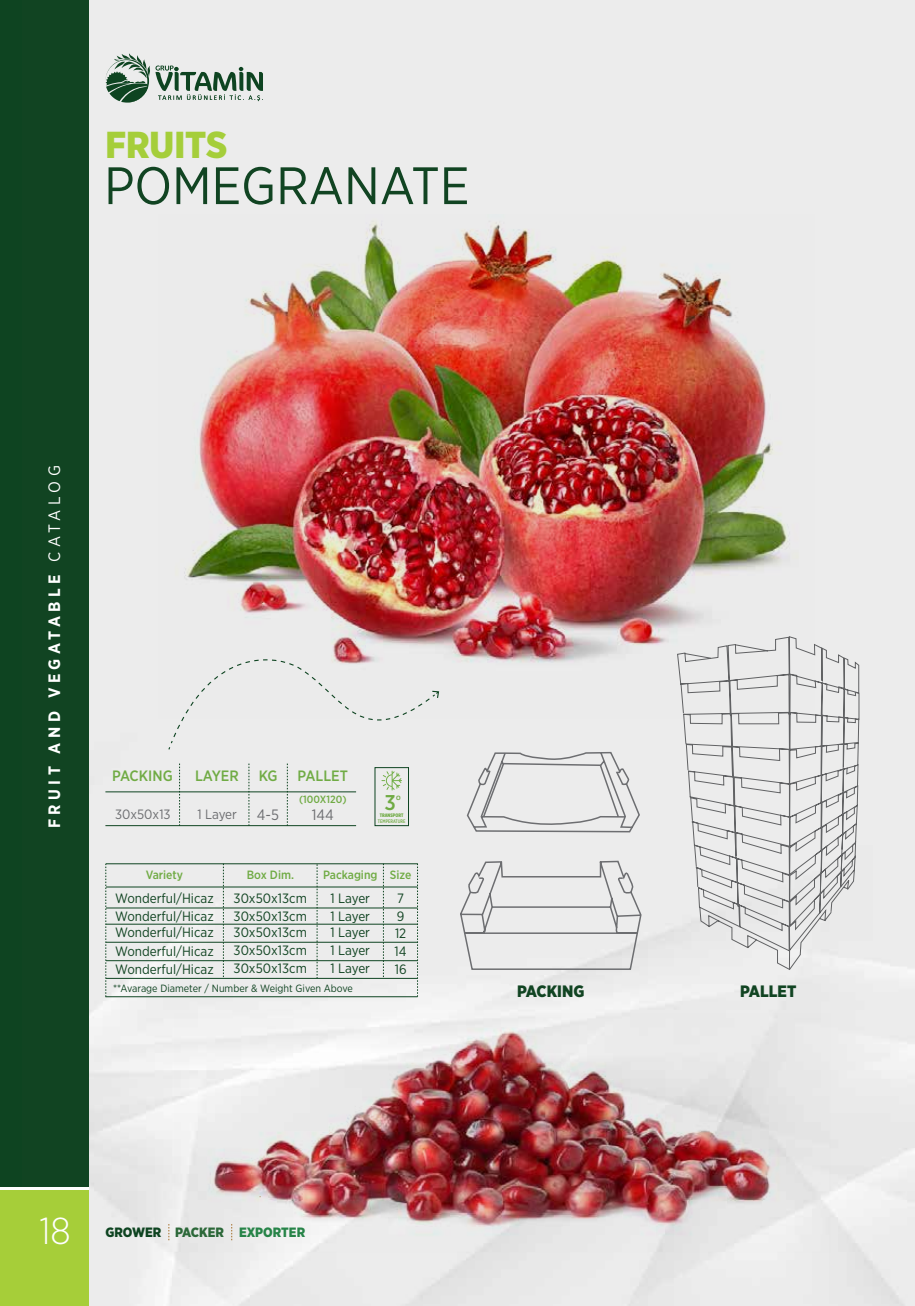
<style>
.page{position:relative;width:915px;height:1306px;background:#fff}
.page>*{position:absolute;margin:0;border:0;box-sizing:border-box;transform-origin:0 0}
.t1{font:52.5px "Gotham Narrow";color:#142}
.t2{font:900 37.5px "Gotham Narrow";color:#a5ce3a}
.t3{font:300 37.5px "Gotham Narrow";color:#fff}
.t4{font:500 21.3px "Gotham Narrow";color:#70ab44}
.t5{font:700 16.5px "Gotham Narrow";letter-spacing:.27em;color:#fff}
.t6{font:900 16.5px "Gotham Narrow";color:#142}
.t7{font:500 15px "Gotham Narrow";color:#70ab44}
.t8{font:15px "Gotham Narrow";color:#6d6e71}
.t9{font:13.5px/18px "Gotham Narrow";color:#142}
.t10{font:900 13.5px "Gotham Narrow";color:#288549}
.t11{font:13.5px "Gotham Narrow";color:#6d6e71}
.t12{font:500 12px "Gotham Narrow";color:#70ab44}
.t13{font:10.5px "Gotham Narrow";color:#142}
.t14{font:500 10.5px "Gotham Narrow";color:#70ab44}
.t15{font:700 6.75px "Calibri";color:#70ab44}
.t16{font:500 5.1px "Gotham X Narrow";color:#70ab44}
.t17{font:900 5.1px "Gotham X Narrow";color:#70ab44}
.s1{font-weight:400}
.s2{color:#0e4421}
.s3{color:#2d693a}
</style>
<div class="page">
<div style="left:89px;top:0;width:825px;height:1305px;background:#ececec"></div>
<div style="left:21px;top:0;width:68px;height:1305px;background:#142"></div>
<div style="left:21px;top:1189px;width:68px;height:116px;background:#a6ce39"></div>
<hr style="left:21px;top:1186px;width:68px;height:3px;background:#fff">
<div style="left:0;top:0;width:21px;height:1305px;background:#0e4421"></div>
<div style="left:0;top:1189px;width:21px;height:116px;background:#a6ce39"></div>
<hr style="left:0;top:1186px;width:21px;height:3px;background:#fff">
<svg style="left:168px;top:1223px;width:1px;height:17px"></svg>
<svg style="left:105px;top:53px;width:158px;height:50px;background:#acbbb1"></svg>
<svg style="left:676px;top:635px;width:183px;height:335px;background:#dcdcdd"></svg>
<svg style="left:459px;top:860px;width:183px;height:110px;background:#e0e0e0"></svg>
<img style="left:159px;top:215px;width:655px;height:504px">
<svg style="left:466px;top:751px;width:174px;height:82px;background:#dedede"></svg>
<svg style="left:179px;top:763px;width:1px;height:62px"></svg>
<svg style="left:248px;top:763px;width:1px;height:62px"></svg>
<svg style="left:287px;top:763px;width:1px;height:62px"></svg>
<hr style="left:105px;top:791px;width:251px;height:1px;background:#0e4421">
<hr style="left:105px;top:825px;width:251px;height:1px;background:#0e4421">
<svg style="left:223px;top:864px;width:1px;height:113px"></svg>
<svg style="left:383px;top:864px;width:1px;height:113px"></svg>
<svg style="left:317px;top:864px;width:1px;height:114px"></svg>
<svg style="left:105px;top:863px;width:1px;height:133px"></svg>
<svg style="left:417px;top:863px;width:1px;height:133px"></svg>
<hr style="left:106px;top:863px;width:311px;height:1px;background:#0e4421">
<hr style="left:106px;top:886px;width:311px;height:1px;background:#0e4421">
<hr style="left:106px;top:907px;width:311px;height:1px;background:#0e4421">
<hr style="left:106px;top:923px;width:311px;height:1px;background:#0e4421">
<hr style="left:106px;top:942px;width:311px;height:1px;background:#0e4421">
<hr style="left:106px;top:960px;width:311px;height:1px;background:#0e4421">
<hr style="left:106px;top:978px;width:311px;height:1px;background:#0e4421">
<hr style="left:105px;top:996px;width:312px;height:1px;background:#0e4421">
<img style="left:175px;top:1013px;width:655px;height:239px">
<div style="left:167px;top:649px;width:272px;height:101px;background:#ebebeb"></div>
<svg style="left:381px;top:770px;width:21px;height:20px"></svg>
<h2 class="t2" style="left:105px;top:120px;width:123px">FRUITS</h2>
<h1 class="t1" style="left:104px;top:153px;width:367px">POMEGRANATE</h1>
<p class="t5" style="left:44px;top:828px;width:364px;rotate:-90deg">FRUIT AND VEGATABLE <span class="s1">CATALOG</span></p>
<p class="t7" style="left:112px;top:765px;width:62px">PACKING</p>
<p class="t7" style="left:195px;top:765px;width:45px">LAYER</p>
<p class="t7" style="left:259px;top:765px;width:20px">KG</p>
<p class="t7" style="left:297px;top:765px;width:52px">PALLET</p>
<p class="t14" style="left:299px;top:793px;width:49px">(100X120)</p>
<p class="t11" style="left:115px;top:805px;width:57px">30x50x13</p>
<p class="t11" style="left:197px;top:805px;width:41px">1 Layer</p>
<p class="t8" style="left:257px;top:805px;width:24px">4-5</p>
<p class="t8" style="left:311px;top:805px;width:24px">144</p>
<h3 class="t4" style="left:384px;top:789px;width:13px">3</h3>
<p class="t15" style="left:396px;top:792px;width:6px">O</p>
<p class="t17" style="left:379px;top:811px;width:25px">TRANSPORT</p>
<p class="t16" style="left:378px;top:817px;width:29px">TEMPERATURE</p>
<p class="t12" style="left:146px;top:867px;width:39px">Variety</p>
<p class="t12" style="left:247px;top:867px;width:49px">Box Dim.</p>
<p class="t12" style="left:323px;top:867px;width:90px">Packaging Size</p>
<p class="t9" style="left:115px;top:888px;width:100px">Wonderful/Hicaz</p>
<p class="t9" style="left:233px;top:888px;width:75px">30x50x13cm</p>
<p class="t9" style="left:115px;top:907px;width:100px;line-height:16.8px">Wonderful/Hicaz<br>Wonderful/Hicaz</p>
<p class="t9" style="left:115px;top:941px;width:100px">Wonderful/Hicaz<br>Wonderful/Hicaz</p>
<p class="t9" style="left:330px;top:888px;width:41px">1 Layer</p>
<p class="t9" style="left:395px;top:889px;width:13px;line-height:17.5px">7<br>9<br>12</p>
<p class="t9" style="left:394px;top:942px;width:14px;line-height:17.4px">14<br>16</p>
<p class="t9" style="left:233px;top:907px;width:75px;line-height:16.4px">30x50x13cm<br>30x50x13cm</p>
<p class="t9" style="left:233px;top:941px;width:75px">30x50x13cm<br>30x50x13cm</p>
<p class="t9" style="left:330px;top:907px;width:41px;line-height:16.4px">1 Layer<br>1 Layer</p>
<p class="t9" style="left:330px;top:941px;width:41px">1 Layer<br>1 Layer</p>
<p class="t13" style="left:113px;top:981px;width:241px">**Avarage Diameter / Number &amp; Weight Given Above</p>
<h2 class="t3" style="left:39px;top:1207px;width:33px">18</h2>
<p class="t10" style="left:105px;top:1223px;width:201px"><span class="s2">GROWER</span> <span class="s3">PACKER</span> EXPORTER</p>
<p class="t6" style="left:517px;top:980px;width:69px">PACKING</p>
<p class="t6" style="left:740px;top:980px;width:58px">PALLET</p>
</div>
